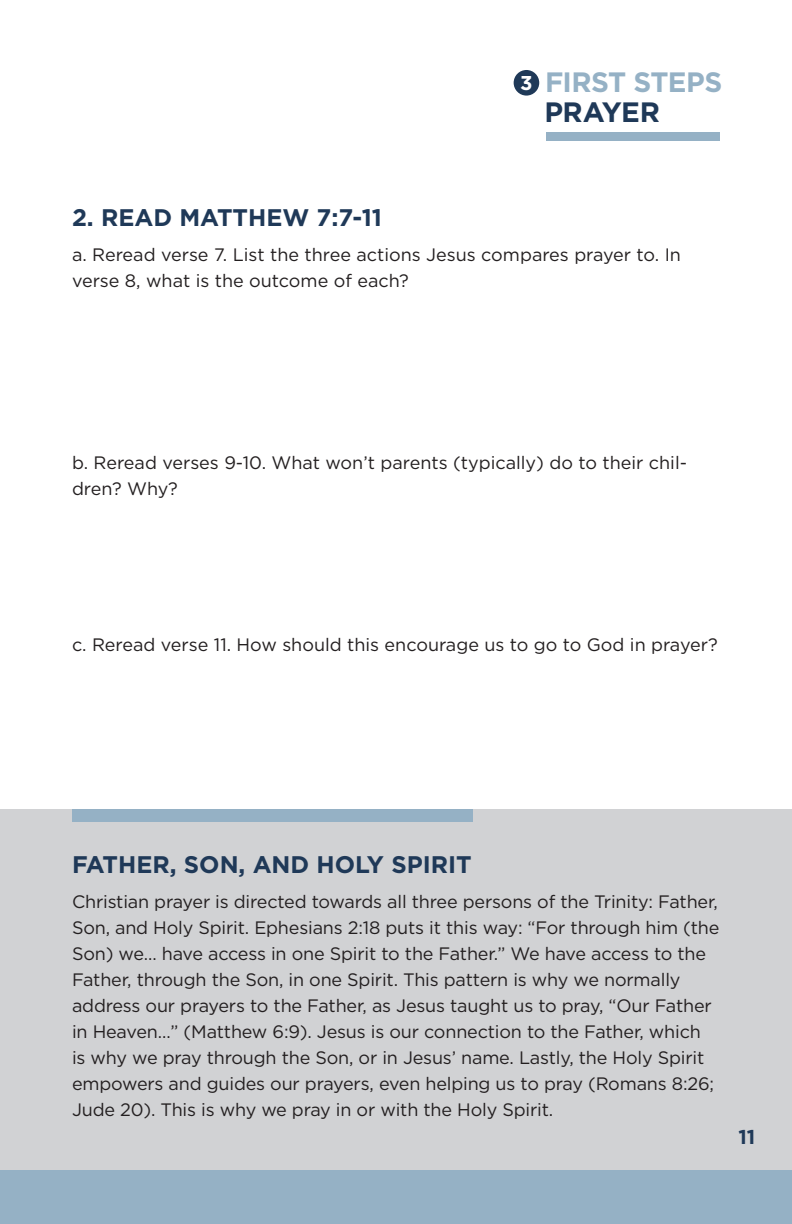
<style>
.page{position:relative;width:792px;height:1224px;background:#fff}
.page>*{position:absolute;margin:0;border:0;box-sizing:border-box;transform-origin:0 0}
.t1{font:700 28px "Gotham HTF";letter-spacing:-.025em;color:#95b1c5}
.t2{font:700 28px "Gotham HTF";letter-spacing:-.02em;color:#1f3958}
.sub_head{font:700 24px "Gotham HTF";color:#1f3958}
.t3{font:700 20px "Gotham HTF";color:#1f3958}
.t4{font:18px/26px "Gotham HTF";letter-spacing:-.01em;color:#231f20}
.s1{font-size:20px;color:#fff}
</style>
<div class="page">
<div style="left:0;top:809px;width:792px;height:361px;background:#d1d2d4"></div>
<div style="left:72px;top:809px;width:400px;height:13px;background:#95b1c5"></div>
<div style="left:514px;top:70px;width:25px;height:26px;background:#1f3958;border-radius:50%"></div>
<div style="left:546px;top:132px;width:174px;height:8px;background:#95b1c5"></div>
<div style="left:0;top:1170px;width:792px;height:54px;background:#95b1c5"></div>
<p class="t1" style="left:520px;top:65px;width:204px"><span class="s1">3</span> FIRST STEPS</p>
<p class="t2" style="left:545px;top:95px;width:117px">PRAYER</p>
<p class="sub_head" style="left:72px;top:204px;width:311px">2. READ MATTHEW 7:7-11</p>
<p class="t4" style="left:72px;top:241px;width:611px">a. Reread verse 7. List the three actions Jesus compares prayer to. In verse 8, what is the outcome of each?</p>
<p class="t4" style="left:72px;top:449px;width:617px">b. Reread verses 9-10. What won’t parents (typically) do to their chil&shy;dren? Why?</p>
<p class="t4" style="left:72px;top:631px;width:647px">c. Reread verse 11. How should this encourage us to go to God in prayer?</p>
<p class="sub_head" style="left:72px;top:850px;width:401px">FATHER, SON, AND HOLY SPIRIT</p>
<p class="t4" style="left:72px;top:888px;width:649px">Christian prayer is directed towards all three persons of the Trinity: Father, Son, and Holy Spirit. Ephesians 2:18 puts it this way: “For through him (the Son) we… have access in one Spirit to the Father.” We have access to the Father, through the Son, in one Spirit. This pattern is why we normally address our prayers to the Father, as Jesus taught us to pray, “Our Father in Heaven…” (Matthew 6:9). Jesus is our connection to the Father, which<br>is why we pray through the Son, or in Jesus’ name. Lastly, the Holy Spirit empowers and guides our prayers, even helping us to pray (Romans 8:26; Jude 20). This is why we pray in or with the Holy Spirit.</p>
<p class="t3" style="left:738px;top:1126px;width:18px">11</p>
</div>
